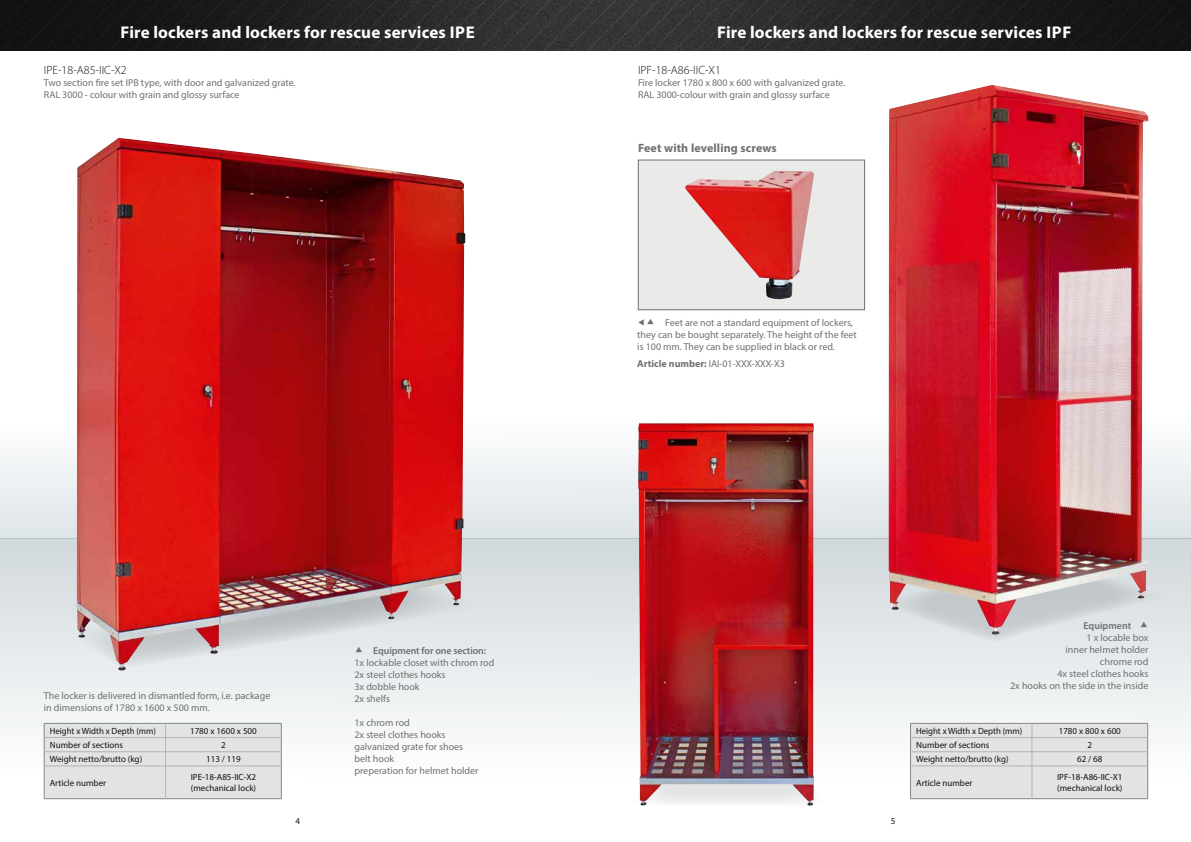
<style>
.page{position:relative;width:1191px;height:842px;background:#fff}
.page>*{position:absolute;margin:0;border:0;box-sizing:border-box;transform-origin:0 0}
.t1{font:700 17px "Myriad Pro";letter-spacing:.01em;color:#fff}
.t2{font:300 12px "Myriad Pro";color:#12120d}
.t3{font:700 12px "Myriad Pro";letter-spacing:.01em;color:#6f7070}
.t4{font:10px/12px "Myriad Pro";color:#6f7070}
.t5{font:600 10px "Myriad Pro";letter-spacing:-.01em;color:#6f7070}
.t6{font:9px/10.8px "Myriad Pro";color:#12120d}
.s1{font-weight:700}
</style>
<div class="page">
<div style="left:0;top:400px;width:1191px;height:139px;background:linear-gradient(to bottom,#fff,#dde4e7)"></div>
<div style="left:0;top:539px;width:1191px;height:268px;background:linear-gradient(to bottom,#d1d9dc,#fff)"></div>
<svg style="left:629px;top:752px;width:198px;height:55px"></svg>
<img style="left:638px;top:423px;width:176px;height:383px">
<img style="left:888px;top:85px;width:260px;height:472px">
<div style="left:67px;top:570px;width:420px;height:99px;background:#e0e5e8"></div>
<img style="left:76px;top:138px;width:389px;height:532px">
<div style="left:638px;top:160px;width:226px;height:150px;background:#eaeae9"></div>
<img style="left:685px;top:171px;width:129px;height:129px">
<div style="left:638px;top:160px;width:227px;height:150px;border:1px solid #6f7070"></div>
<img style="left:0;top:0;width:1191px;height:51px">
<svg style="left:44px;top:723px;width:238px;height:76px;background:#dedfdf"></svg>
<hr style="left:44px;top:766px;width:122px;height:1px;background:#b1b4b4">
<hr style="left:165px;top:766px;width:1px;height:32px;background:#b1b4b4">
<hr style="left:166px;top:737px;width:115px;height:1px;background:#b1b4b4">
<hr style="left:166px;top:751px;width:115px;height:1px;background:#b1b4b4">
<hr style="left:166px;top:766px;width:115px;height:1px;background:#b1b4b4">
<svg style="left:910px;top:723px;width:238px;height:76px;background:#dddfde"></svg>
<hr style="left:910px;top:766px;width:122px;height:1px;background:#b1b4b4">
<hr style="left:1031px;top:766px;width:1px;height:32px;background:#b1b4b4">
<hr style="left:1032px;top:737px;width:115px;height:1px;background:#b1b4b4">
<hr style="left:1032px;top:751px;width:115px;height:1px;background:#b1b4b4">
<hr style="left:1032px;top:766px;width:115px;height:1px;background:#b1b4b4">
<img style="left:876px;top:557px;width:296px;height:86px">
<svg style="left:356px;top:647px;width:6px;height:5px"></svg>
<h1 class="t1" style="left:121px;top:21px;width:356px">Fire lockers and lockers for rescue services IPE</h1>
<h1 class="t1" style="left:717px;top:21px;width:355px">Fire lockers and lockers for rescue services IPF</h1>
<p class="t2" style="left:44px;top:63px;width:84px">IPE-18-A85-IIC-X2</p>
<p class="t4" style="left:44px;top:77px;width:253px">Two section fire set IPB type, with door and galvanized grate.<br>RAL 3000 - colour with grain and glossy surface</p>
<p class="t2" style="left:638px;top:63px;width:84px">IPF-18-A86-IIC-X1</p>
<p class="t4" style="left:638px;top:77px;width:209px">Fire locker 1780 x 800 x 600 with galvanized grate.<br>RAL 3000-colour with grain and glossy surface</p>
<p class="t3" style="left:638px;top:140px;width:140px">Feet with levelling screws</p>
<p class="t4" style="left:637px;top:316px;width:221px;text-indent:28px">Feet are not a standard equipment of lockers, they can be bought separately. The height of the feet is 100 mm. They can be supplied in black or red.</p>
<p class="t4" style="left:637px;top:358px;width:149px"><span class="s1">Article number:</span> IAI-01-XXX-XXX-X3</p>
<p class="t4" style="left:44px;top:689px;width:228px">The locker is delivered in dismantled form, i.e. package in dimensions of 1780 x 1600 x 500 mm.</p>
<p class="t6" style="left:50px;top:725px;width:108px">Height x Width x Depth (mm)</p>
<p class="t6" style="left:190px;top:725px;width:68px">1780 x 1600 x 500</p>
<p class="t6" style="left:50px;top:739px;width:75px">Number of sections</p>
<p class="t6" style="left:221px;top:739px;width:6px">2</p>
<p class="t6" style="left:50px;top:754px;width:94px">Weight netto/brutto (kg)</p>
<p class="t6" style="left:206px;top:754px;width:36px">113 / 119</p>
<p class="t6" style="left:50px;top:777px;width:58px">Article number</p>
<p class="t6" style="left:191px;top:772px;width:67px">IPE-18-A85-IIC-X2 (mechanical lock)</p>
<p class="t5" style="left:373px;top:644px;width:114px">Equipment for one section:</p>
<p class="t4" style="left:354px;top:657px;width:141px">1x lockable closet with chrom rod<br>2x steel clothes hooks<br>3x dobble hook<br>2x shelfs</p>
<p class="t4" style="left:354px;top:717px;width:126px">1x chrom rod<br>2x steel clothes hooks galvanized grate for shoes belt hook<br>preperation for helmet holder</p>
<p class="t6" style="left:295px;top:816px;width:6px">4</p>
<p class="t6" style="left:891px;top:816px;width:6px">5</p>
<p class="t5" style="left:1083px;top:619px;width:49px">Equipment</p>
<p class="t4" style="left:1010px;top:631px;width:140px;text-align:right">1 x locable box<br>inner helmet holder<br>chrome rod<br>4x steel clothes hooks<br>2x hooks on the side in the inside</p>
<p class="t6" style="left:916px;top:725px;width:108px">Height x Width x Depth (mm)</p>
<p class="t6" style="left:1058px;top:725px;width:64px">1780 x 800 x 600</p>
<p class="t6" style="left:916px;top:739px;width:75px">Number of sections</p>
<p class="t6" style="left:1087px;top:739px;width:6px">2</p>
<p class="t6" style="left:916px;top:754px;width:94px">Weight netto/brutto (kg)</p>
<p class="t6" style="left:1077px;top:754px;width:27px">62 / 68</p>
<p class="t6" style="left:916px;top:777px;width:58px">Article number</p>
<p class="t6" style="left:1057px;top:772px;width:67px">IPF-18-A86-IIC-X1 (mechanical lock)</p>
</div>
